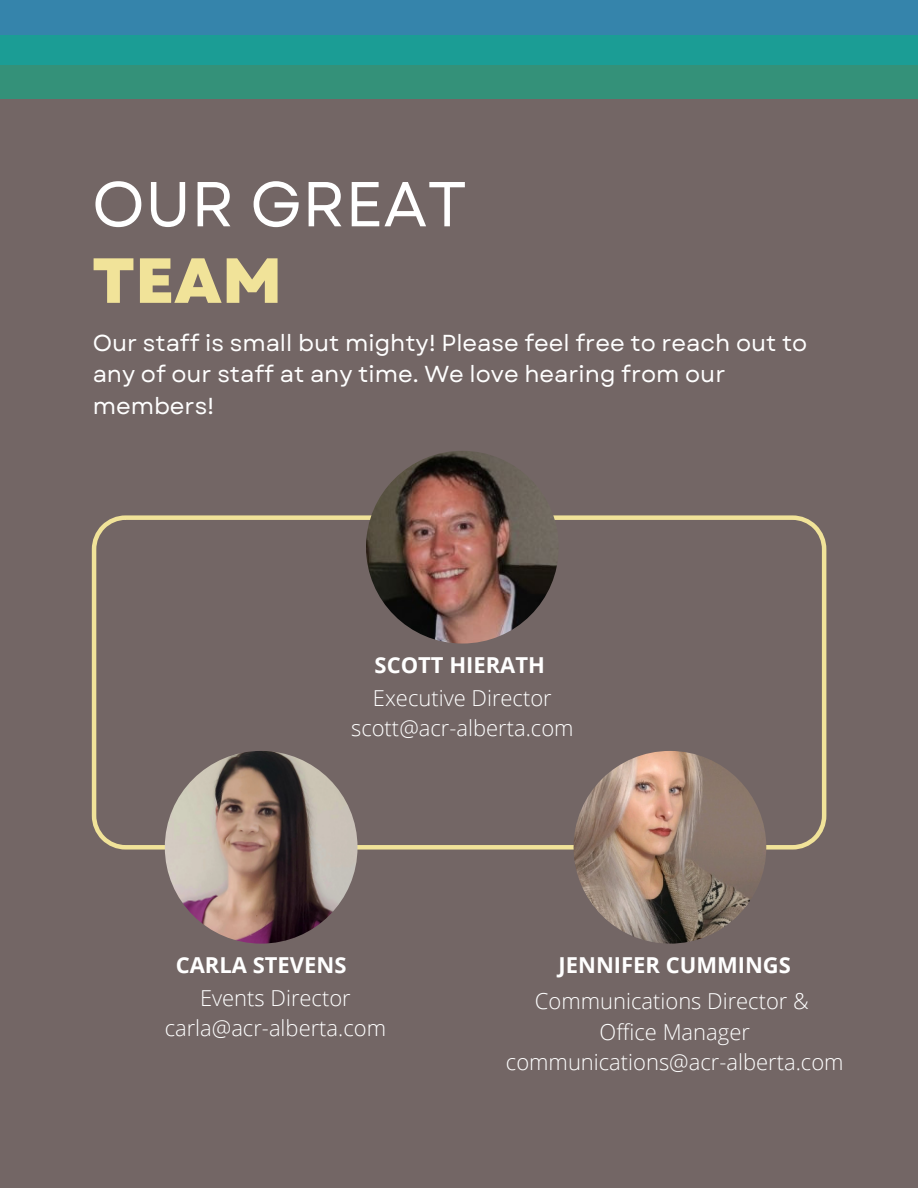
<style>
.page{position:relative;width:918px;height:1188px;background:#736665}
.page>*{position:absolute;margin:0;border:0;box-sizing:border-box;transform-origin:0 0}
.t1{font:800 63.6px "Garet";color:#f1e399}
.t2{font:63.3px "Garet";color:#fff}
.t3{font:23.1px/31.5px "Garet";color:#fff}
.t4{font:700 22.05px "Open Sans";color:#fff}
.t5{font:300 21.9px "Open Sans";color:#fff}
</style>
<div class="page">
<svg style="left:92px;top:515px;width:734px;height:335px"></svg>
<img style="left:366px;top:451px;width:193px;height:192px;border-radius:50%">
<img style="left:165px;top:751px;width:193px;height:193px;border-radius:50%">
<img style="left:574px;top:751px;width:192px;height:193px;border-radius:50%">
<div style="left:0;top:0;width:918px;height:65px;background:#3584ab"></div>
<div style="left:0;top:36px;width:918px;height:63px;background:linear-gradient(to bottom,#15a09c,#3c8d70)"></div>
<p class="t2" style="left:92px;top:159px;width:377px">OUR GREAT</p>
<p class="t1" style="left:92px;top:235px;width:192px">TEAM</p>
<p class="t3" style="left:93px;top:327px;width:716px">Our staff is small but mighty! Please feel free to reach out to any of our staff at any time. We love hearing from our members!</p>
<p class="t4" style="left:375px;top:649px;width:172px">SCOTT HIERATH</p>
<p class="t5" style="left:373px;top:682px;width:180px">Executive Director</p>
<p class="t5" style="left:351px;top:713px;width:224px">scott@acr-alberta.com</p>
<p class="t4" style="left:176px;top:949px;width:172px">CARLA STEVENS</p>
<p class="t5" style="left:200px;top:983px;width:152px">Events Director</p>
<p class="t5" style="left:165px;top:1013px;width:223px">carla@acr-alberta.com</p>
<p class="t4" style="left:559px;top:949px;width:234px">JENNIFER CUMMINGS</p>
<p class="t5" style="left:535px;top:986px;width:275px">Communications Director &amp;</p>
<p class="t5" style="left:600px;top:1016px;width:152px">Office Manager</p>
<p class="t5" style="left:506px;top:1047px;width:339px">communications@acr-alberta.com</p>
</div>
